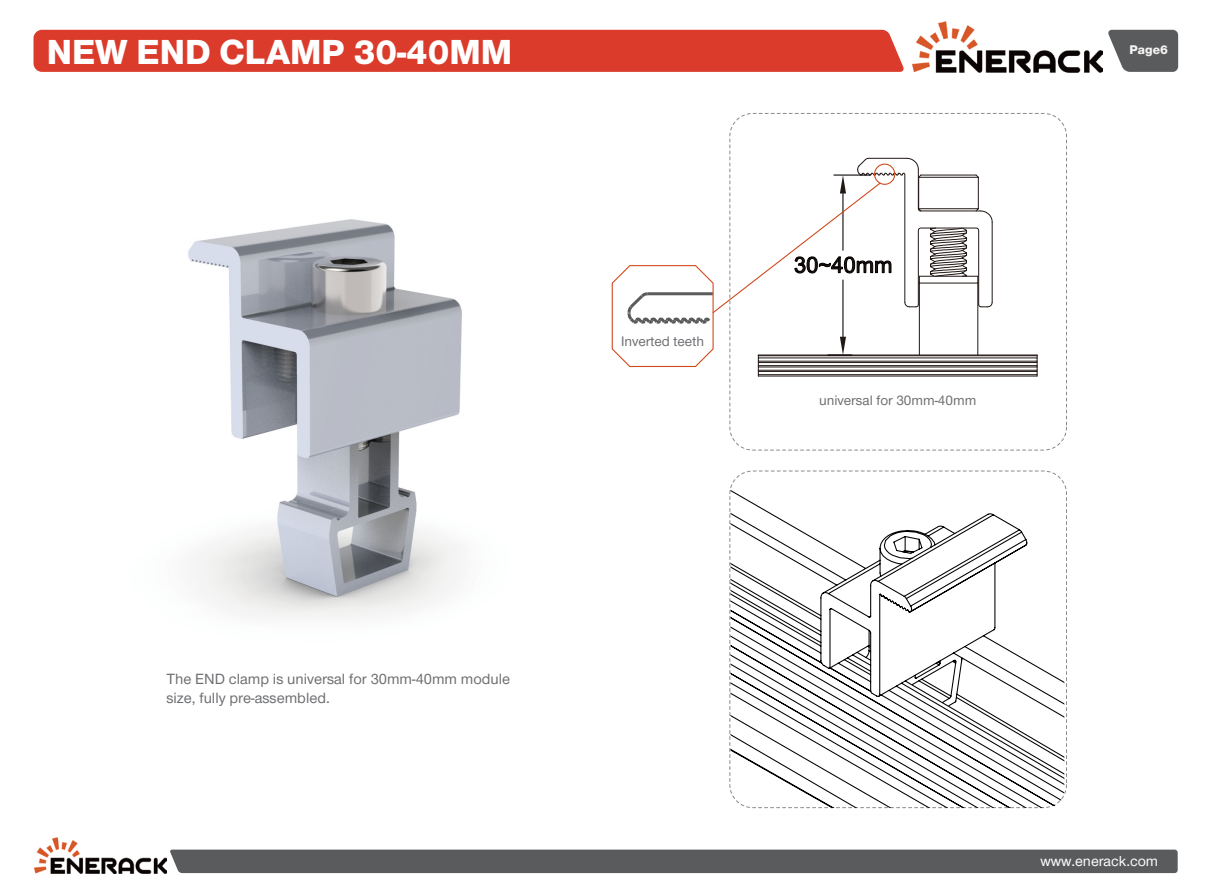
<style>
.page{position:relative;width:1212px;height:893px;background:#fff}
.page>*{position:absolute;margin:0;border:0;box-sizing:border-box;transform-origin:0 0}
.t1{font:36px "Nimbus San Nov T Heav";color:#fff}
.t2{font:500 15.45px/18.5px "Nimbus Sans Novus T";color:#6d6e71}
.t3{font:500 15px "Nimbus Sans Novus T";color:#fff}
.t4{font:500 14.25px "Nimbus Sans Novus T";color:#6d6e71}
.t5{font:13.05px "Nimbus San Nov T Heav";color:#f6f5f5}
</style>
<div class="page">
<img style="left:188px;top:219px;width:274px;height:398px">
<svg style="left:730px;top:489px;width:334px;height:319px"></svg>
<svg style="left:611px;top:157px;width:427px;height:220px"></svg>
<div style="left:33px;top:30px;width:871px;height:42px;background:#db3b2b"></div>
<svg style="left:1108px;top:30px;width:70px;height:42px"></svg>
<img style="left:34px;top:838px;width:132px;height:35px">
<div style="left:170px;top:850px;width:1008px;height:23px;background:#5a5b5c"></div>
<img style="left:913px;top:22px;width:189px;height:51px">
<h1 class="t1" style="left:47px;top:31px;width:467px">NEW END CLAMP 30-40MM</h1>
<p class="t5" style="left:1129px;top:42px;width:40px">Page6</p>
<p class="t4" style="left:621px;top:333px;width:84px">Inverted teeth</p>
<p class="t2" style="left:166px;top:669px;width:345px">The END clamp is universal for 30mm-40mm module size, fully pre-assembled.</p>
<p class="t4" style="left:819px;top:392px;width:159px">universal for 30mm-40mm</p>
<p class="t3" style="left:1040px;top:852px;width:119px">www.enerack.com</p>
</div>
